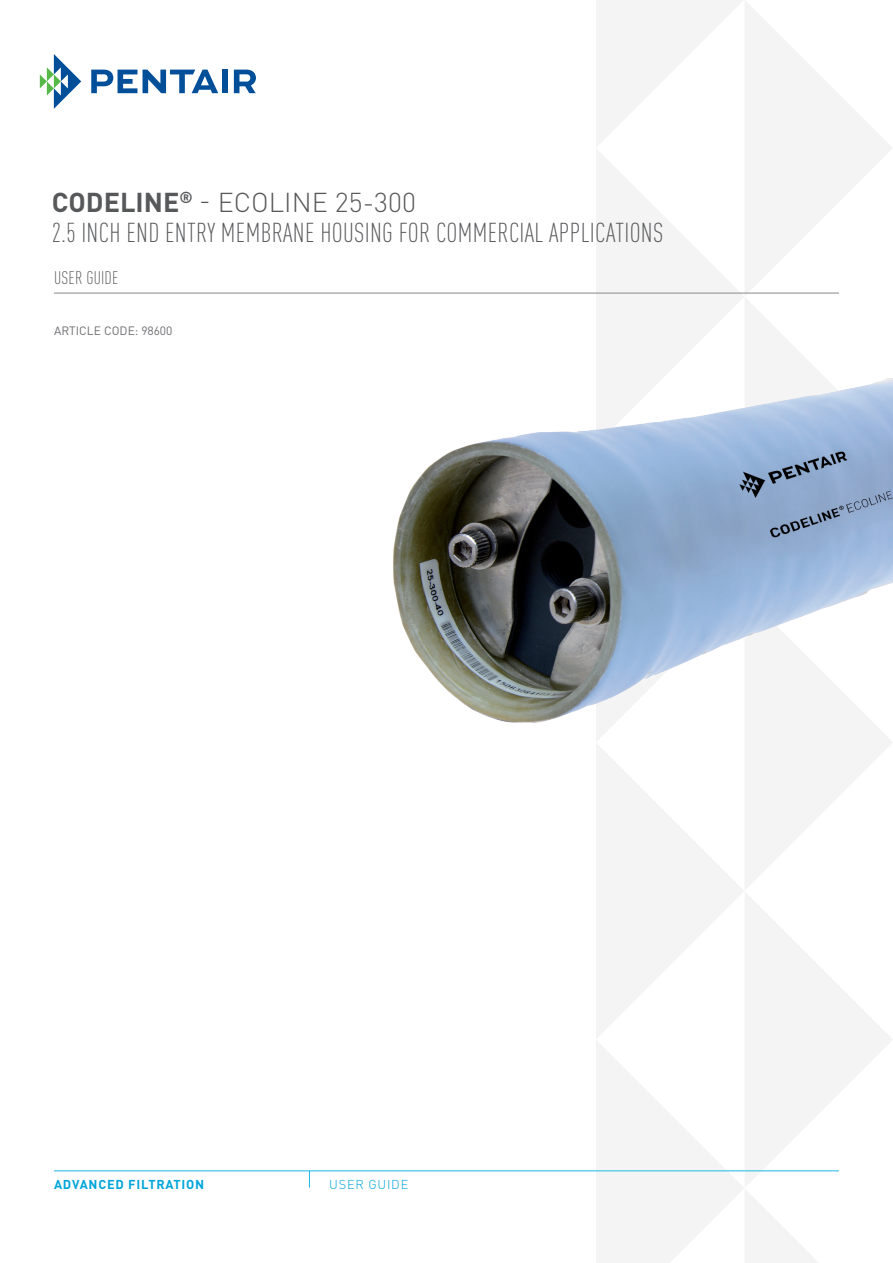
<style>
.page{position:relative;width:893px;height:1263px;background:#fff}
.page>*{position:absolute;margin:0;border:0;box-sizing:border-box;transform-origin:0 0}
.t1{font:300 condensed 27px "DIN Pro";letter-spacing:.01em;color:#57585a}
.t2{font:300 27px "DIN Pro";color:#57585a}
.t3{font:300 condensed 18px "DIN Pro";letter-spacing:.01em;color:#57585a}
.t4{font:700 12.75px "DIN Pro";letter-spacing:.06em;color:#00a5da}
.t5{font:300 12.75px "DIN Pro";letter-spacing:.06em;color:#00a5da}
.t6{font:12px "DIN Pro";letter-spacing:.005em;color:#6c6d70}
.s1{font-weight:700}
</style>
<div class="page">
<svg style="left:596px;top:0;width:296px;height:148px"></svg>
<svg style="left:596px;top:148px;width:296px;height:230px;fill:#f4f4f4"></svg>
<svg style="left:596px;top:803px;width:296px;height:369px"></svg>
<svg style="left:596px;top:1039px;width:237px;height:224px;fill:#f4f4f4"></svg>
<hr style="left:54px;top:1170px;width:785px;height:1px;background:#19b9e4">
<svg style="left:309px;top:1171px;width:1px;height:16px"></svg>
<svg style="left:40px;top:54px;width:41px;height:55px"></svg>
<svg style="left:91px;top:70px;width:46px;height:23px"></svg>
<svg style="left:143px;top:70px;width:75px;height:23px"></svg>
<div style="left:222px;top:70px;width:6px;height:23px;background:#014e99"></div>
<svg style="left:234px;top:70px;width:22px;height:23px"></svg>
<hr style="left:54px;top:293px;width:785px;height:1px;background:#87898c">
<img style="left:393px;top:378px;width:500px;height:425px">
<p class="t2" style="left:52px;top:182px;width:366px"><span class="s1">CODELINE</span><sup>®</sup> - ECOLINE 25-300</p>
<p class="t1" style="left:52px;top:214px;width:613px">2.5 INCH END ENTRY MEMBRANE HOUSING FOR COMMERCIAL APPLICATIONS</p>
<p class="t3" style="left:54px;top:265px;width:66px">USER GUIDE</p>
<p class="t6" style="left:54px;top:321px;width:120px">ARTICLE CODE: 98600</p>
<p class="t4" style="left:54px;top:1174px;width:152px">ADVANCED FILTRATION</p>
<p class="t5" style="left:329px;top:1174px;width:81px">USER GUIDE</p>
</div>
